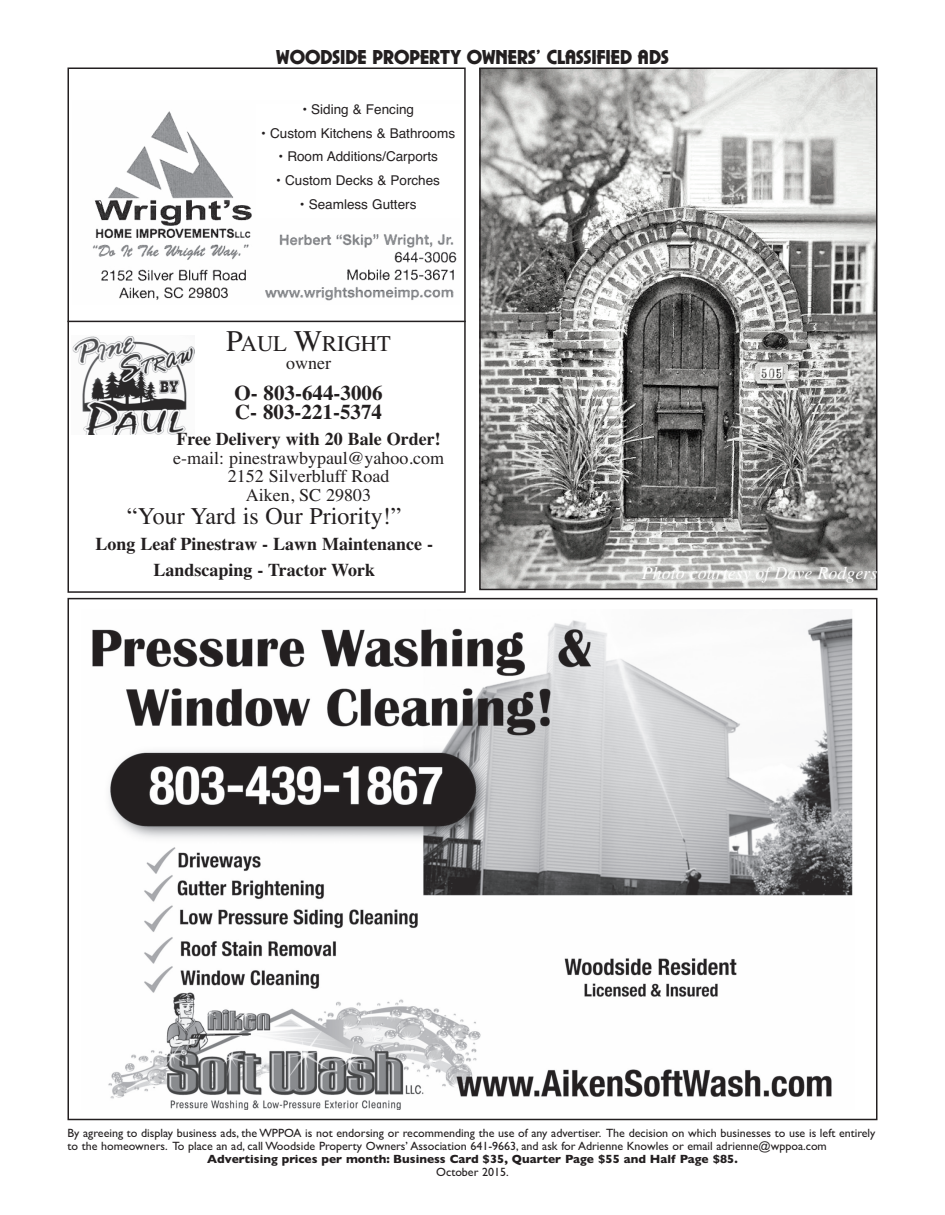
<style>
.page{position:relative;width:945px;height:1215px;background:#fff}
.page>*{position:absolute;margin:0;border:0;box-sizing:border-box;transform-origin:0 0}
.t1{font:24px "Times";color:#231f20}
.t2{font:22.5px "Times";color:#231f20}
.t3{font:21px "Plaza D Ultr";color:#231f20}
.t4{font:700 21px/18.6px "Times";color:#231f20}
.t5{font:700 18px/26.1px "Times";color:#231f20;text-align:center}
.t6{font:18px/18.6px "Times";color:#231f20;text-align:center}
.t7{font:italic 18px "Times";color:#fff}
.t8{font:13.5px "Helvetica";color:#231f20}
.t9{font:12px/12.8px "Gill Sans";color:#231f20}
.t10{font:700 12px "Gill Sans";color:#231f20}
.s1{font-size:30px}
</style>
<div class="page">
<img style="left:92px;top:618px;width:761px;height:491px">
<div style="left:68px;top:68px;width:398px;height:525px;border:2px solid #231f20"></div>
<img style="left:92px;top:111px;width:365px;height:190px">
<img style="left:72px;top:336px;width:122px;height:99px">
<hr style="left:68px;top:321px;width:398px;height:1px;background:#231f20">
<div style="left:257px;top:104px;width:203px;height:114px;background:#fff"></div>
<img style="left:482px;top:71px;width:393px;height:516px">
<div style="left:479px;top:68px;width:399px;height:522px;border:2px solid #231f20"></div>
<h3 class="t3" style="left:276px;top:44px;width:394px">WOODSIDE PROPERTY OWNERS’ CLASSIFIED ADS</h3>
<p class="t8" style="left:302px;top:101px;width:113px">• Siding &amp; Fencing</p>
<p class="t8" style="left:261px;top:125px;width:195px">• Custom Kitchens &amp; Bathrooms</p>
<p class="t8" style="left:279px;top:149px;width:161px">• Room Additions/Carports</p>
<p class="t8" style="left:276px;top:173px;width:165px">• Custom Decks &amp; Porches</p>
<p class="t8" style="left:300px;top:196px;width:118px">• Seamless Gutters</p>
<h2 class="t2" style="left:226px;top:330px;width:166px"><span class="s1">P</span>AUL <span class="s1">W</span>RIGHT</h2>
<h3 class="t6" style="left:286px;top:354px;width:46px">owner</h3>
<h3 class="t4" style="left:235px;top:384px;width:150px">O- 803-644-3006<br>C- 803-221-5374</h3>
<h3 class="t5" style="left:176px;top:426px;width:266px">Free Delivery with 20 Bale Order!</h3>
<h3 class="t6" style="left:173px;top:448px;width:272px">e-mail: pinestrawbypaul@yahoo.com<br>2152 Silverbluff Road<br>Aiken, SC 29803</h3>
<h1 class="t1" style="left:127px;top:502px;width:276px">“Your Yard is Our Priority!”</h1>
<h3 class="t5" style="left:95px;top:531px;width:339px">Long Leaf Pinestraw - Lawn Maintenance -<br>Landscaping - Tractor Work</h3>
<h3 class="t7" style="left:642px;top:562px;width:237px">Photo courtesy of Dave Rodgers</h3>
<p class="t9" style="left:68px;top:1127px;width:809px">By agreeing to display business ads, the WPPOA is not endorsing or recommending the use of any advertiser. The decision on which businesses to use is left entirely to the homeowners. To place an ad, call Woodside Property Owners’ Association 641-9663, and ask for Adrienne Knowles or email adrienne@wppoa.com</p>
<p class="t10" style="left:207px;top:1152px;width:532px">Advertising prices per month: Business Card $35, Quarter Page $55 and Half Page $85.</p>
<p class="t9" style="left:436px;top:1165px;width:74px">October 2015.</p>
</div>
